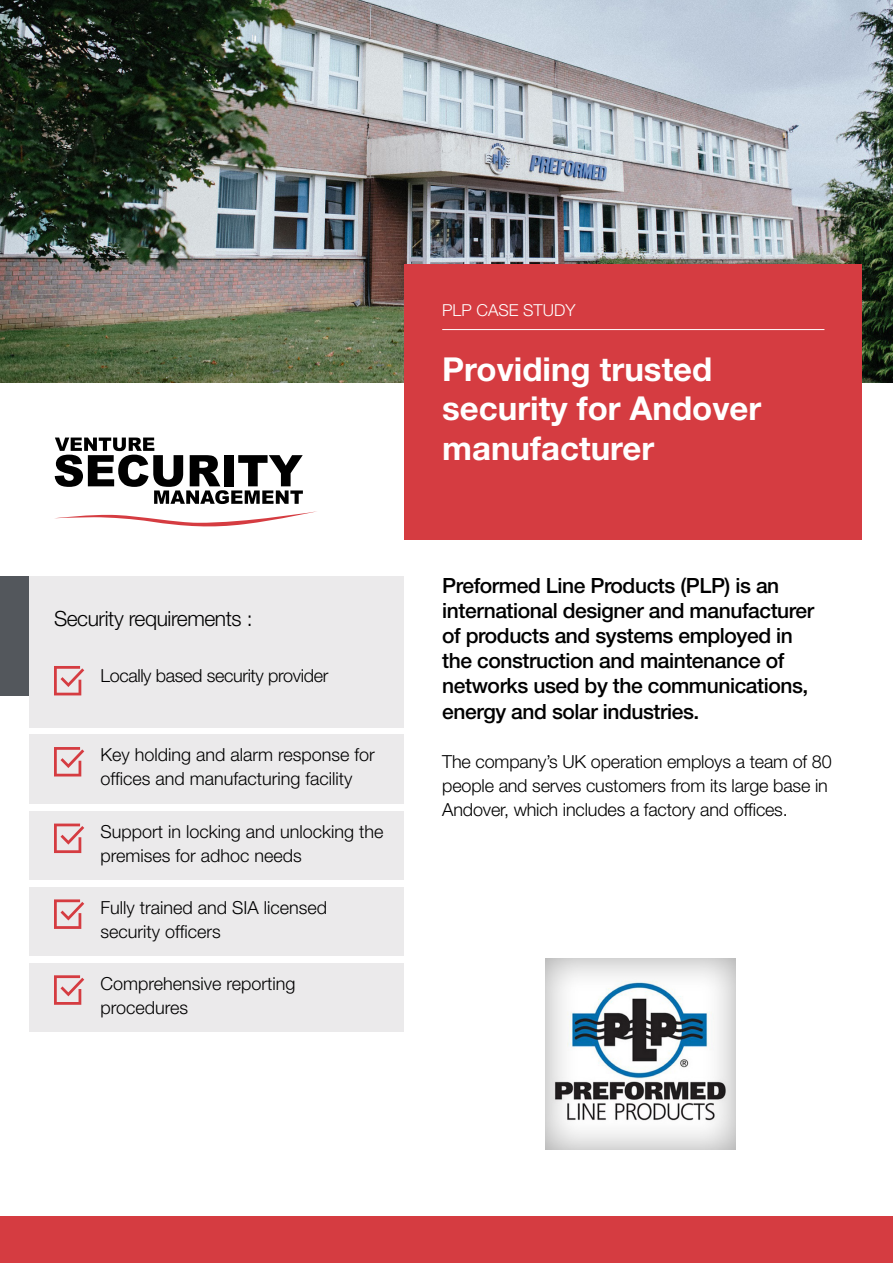
<style>
.page{position:relative;width:893px;height:1263px;background:#fff}
.page>*{position:absolute;margin:0;border:0;box-sizing:border-box;transform-origin:0 0}
.t1{font:700 33px/39.6px "Helvetica Neue";color:#fff}
.t2{font:500 21px/25.2px "Helvetica Neue";letter-spacing:-.02em;color:#000}
.t3{font:300 21px "Helvetica Neue";letter-spacing:-.02em;color:#000}
.t4{font:300 18px/24px "Helvetica Neue";color:#000}
.t5{font:300 18px "Helvetica Neue";letter-spacing:-.02em;color:#000}
.t6{font:300 16.5px "Helvetica Neue";color:#fff}
</style>
<div class="page">
<img style="left:0;top:0;width:893px;height:383px">
<div style="left:29px;top:576px;width:375px;height:151px;background:#ebeaeb"></div>
<div style="left:29px;top:735px;width:375px;height:69px;background:#ebeaeb"></div>
<div style="left:29px;top:887px;width:375px;height:69px;background:#ebeaeb"></div>
<div style="left:29px;top:811px;width:375px;height:69px;background:#ebeaeb"></div>
<div style="left:404px;top:264px;width:458px;height:276px;background:#d53c41"></div>
<div style="left:0;top:1217px;width:893px;height:46px;background:#d53c41"></div>
<div style="left:0;top:576px;width:29px;height:119px;background:#53575c"></div>
<svg style="left:55px;top:437px;width:248px;height:67px"></svg>
<svg style="left:55px;top:511px;width:262px;height:16px"></svg>
<svg style="left:54px;top:666px;width:30px;height:29px"></svg>
<svg style="left:54px;top:823px;width:30px;height:30px"></svg>
<hr style="left:442px;top:329px;width:382px;height:1px;background:#fff">
<svg style="left:54px;top:747px;width:30px;height:29px"></svg>
<svg style="left:54px;top:899px;width:30px;height:30px"></svg>
<img style="left:545px;top:959px;width:191px;height:190px">
<div style="left:29px;top:963px;width:375px;height:69px;background:#ebeaeb"></div>
<svg style="left:54px;top:975px;width:30px;height:30px"></svg>
<p class="t3" style="left:54px;top:606px;width:200px">Security requirements :</p>
<p class="t5" style="left:100px;top:665px;width:229px">Locally based security provider</p>
<p class="t4" style="left:100px;top:742px;width:276px">Key holding and alarm response for offices and manufacturing facility</p>
<p class="t4" style="left:100px;top:819px;width:285px">Support in locking and unlocking the premises for adhoc needs</p>
<p class="t4" style="left:100px;top:895px;width:228px">Fully trained and SIA licensed security officers</p>
<p class="t4" style="left:100px;top:971px;width:197px">Comprehensive reporting procedures</p>
<p class="t6" style="left:442px;top:300px;width:135px">PLP CASE STUDY</p>
<h1 class="t1" style="left:442px;top:348px;width:321px">Providing trusted security for Andover manufacturer</h1>
<p class="t2" style="left:442px;top:572px;width:373px">Preformed Line Products (PLP) is an international designer and manufacturer of products and systems employed in the construction and maintenance of networks used by the communications, energy and solar industries.</p>
<p class="t4" style="left:442px;top:749px;width:391px">The company’s UK operation employs a team of 80 people and serves customers from its large base in<br>Andover, which includes a factory and offices.</p>
</div>
